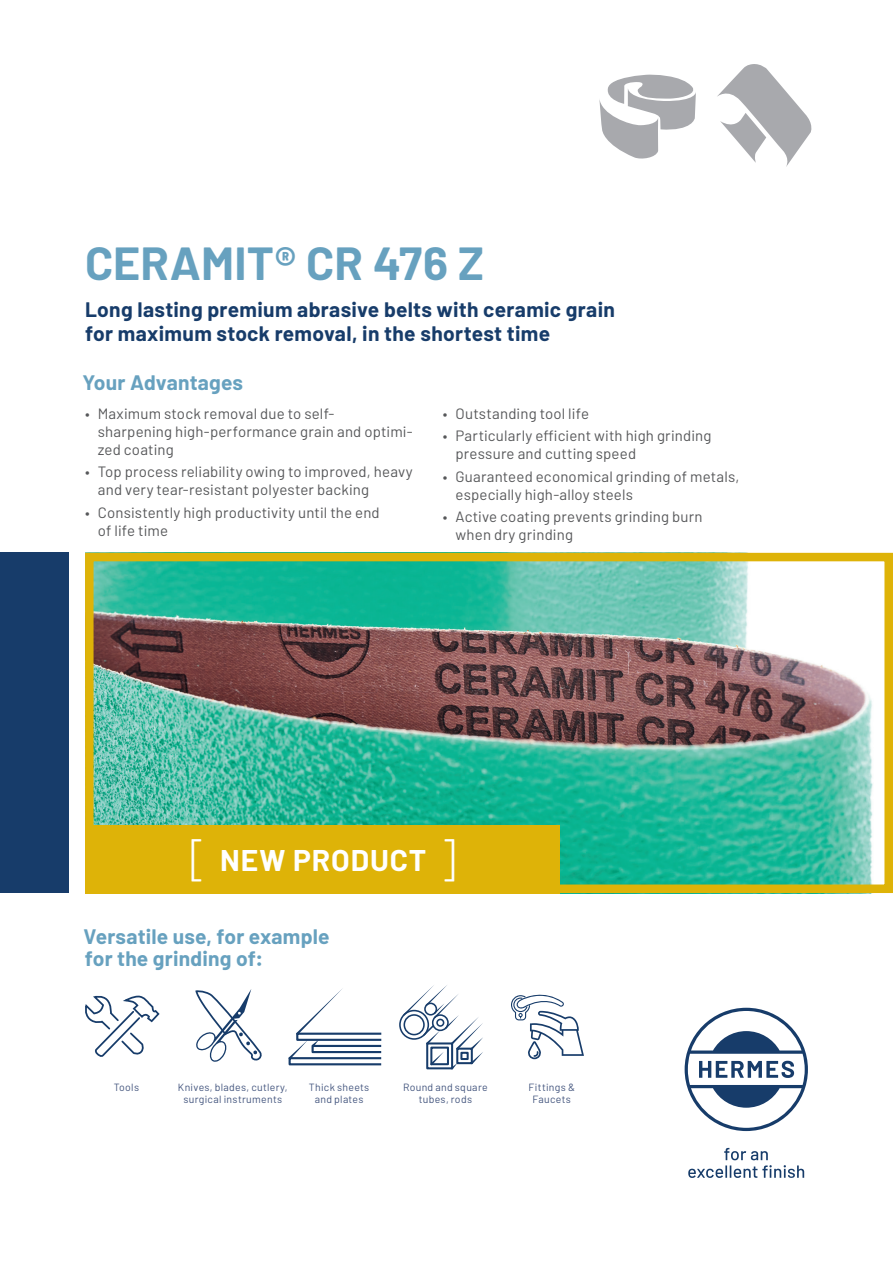
<style>
.page{position:relative;width:893px;height:1263px;background:#fff}
.page>*{position:absolute;margin:0;border:0;box-sizing:border-box;transform-origin:0 0}
.Headline_1{font:700 46.5px "Barlow";color:#67a1bf}
.t1{font:700 30px "Barlow";letter-spacing:.03em;color:#fff}
.Subheadline_1{font:700 21px/24px "Barlow";letter-spacing:.015em;color:#173c6a}
.Headline_Vorteile{font:700 21px/22.5px "Barlow";letter-spacing:.01em;color:#67a1bf}
.t2{font:15px/18px "Barlow";letter-spacing:.01em;color:#57585a}
.Bildbeschriftung{font:10.5px/12px "Barlow";letter-spacing:.03em;color:#42547d;text-align:center}
.s1{font-weight:300;font-size:48px}
</style>
<div class="page">
<img style="left:95px;top:563px;width:778px;height:320px">
<div style="left:0;top:553px;width:68px;height:340px;background:#173c6a"></div>
<svg style="left:688px;top:1148px;width:116px;height:30px"></svg>
<svg style="left:685px;top:1008px;width:123px;height:123px"></svg>
<svg style="left:717px;top:64px;width:95px;height:103px"></svg>
<svg style="left:599px;top:74px;width:97px;height:85px"></svg>
<svg style="left:399px;top:985px;width:84px;height:84px"></svg>
<svg style="left:85px;top:996px;width:75px;height:61px"></svg>
<svg style="left:195px;top:989px;width:67px;height:73px"></svg>
<svg style="left:289px;top:988px;width:92px;height:77px"></svg>
<svg style="left:511px;top:995px;width:73px;height:64px"></svg>
<div style="left:85px;top:553px;width:808px;height:340px;border:9px solid #deb308"></div>
<div style="left:86px;top:825px;width:474px;height:68px;background:#deb308"></div>
<p class="Headline_1" style="left:85px;top:235px;width:401px">CERAMIT® CR 476 Z</p>
<p class="Subheadline_1" style="left:85px;top:298px;width:531px">Long lasting premium abrasive belts with ceramic grain for maximum stock removal, in the shortest time</p>
<p class="Headline_Vorteile" style="left:82px;top:371px;width:162px">Your Advantages</p>
<p class="t2" style="left:98px;top:404px;width:316px;text-indent:-13px">• Maximum stock removal due to self-<br>sharpening high-performance grain and optimi&shy;zed coating</p>
<p class="t2" style="left:98px;top:462px;width:316px;text-indent:-13px">• Top process reliability owing to improved, heavy and very tear-resistant polyester backing</p>
<p class="t2" style="left:98px;top:503px;width:283px;text-indent:-13px">• Consistently high productivity until the end of life time</p>
<p class="t2" style="left:443px;top:404px;width:148px">• Outstanding tool life</p>
<p class="t2" style="left:455px;top:426px;width:258px;text-indent:-13px">• Particularly efficient with high grinding pressure and cutting speed</p>
<p class="t2" style="left:455px;top:467px;width:285px;text-indent:-13px">• Guaranteed economical grinding of metals, especially high-alloy steels</p>
<p class="t2" style="left:455px;top:507px;width:249px;text-indent:-13px">• Active coating prevents grinding burn when dry grinding</p>
<p class="t1" style="left:190px;top:842px;width:267px"><span class="s1">[</span> NEW PRODUCT <span class="s1">]</span></p>
<p class="Headline_Vorteile" style="left:83px;top:925px;width:248px">Versatile use, for example for the grinding of:</p>
<p class="Bildbeschriftung" style="left:114px;top:1081px;width:27px">Tools</p>
<p class="Bildbeschriftung" style="left:178px;top:1081px;width:111px">Knives, blades, cutlery, surgical instruments</p>
<p class="Bildbeschriftung" style="left:309px;top:1081px;width:62px">Thick sheets and plates</p>
<p class="Bildbeschriftung" style="left:403px;top:1081px;width:86px">Round and square tubes, rods</p>
<p class="Bildbeschriftung" style="left:528px;top:1081px;width:48px">Fittings &amp;<br>Faucets</p>
</div>
